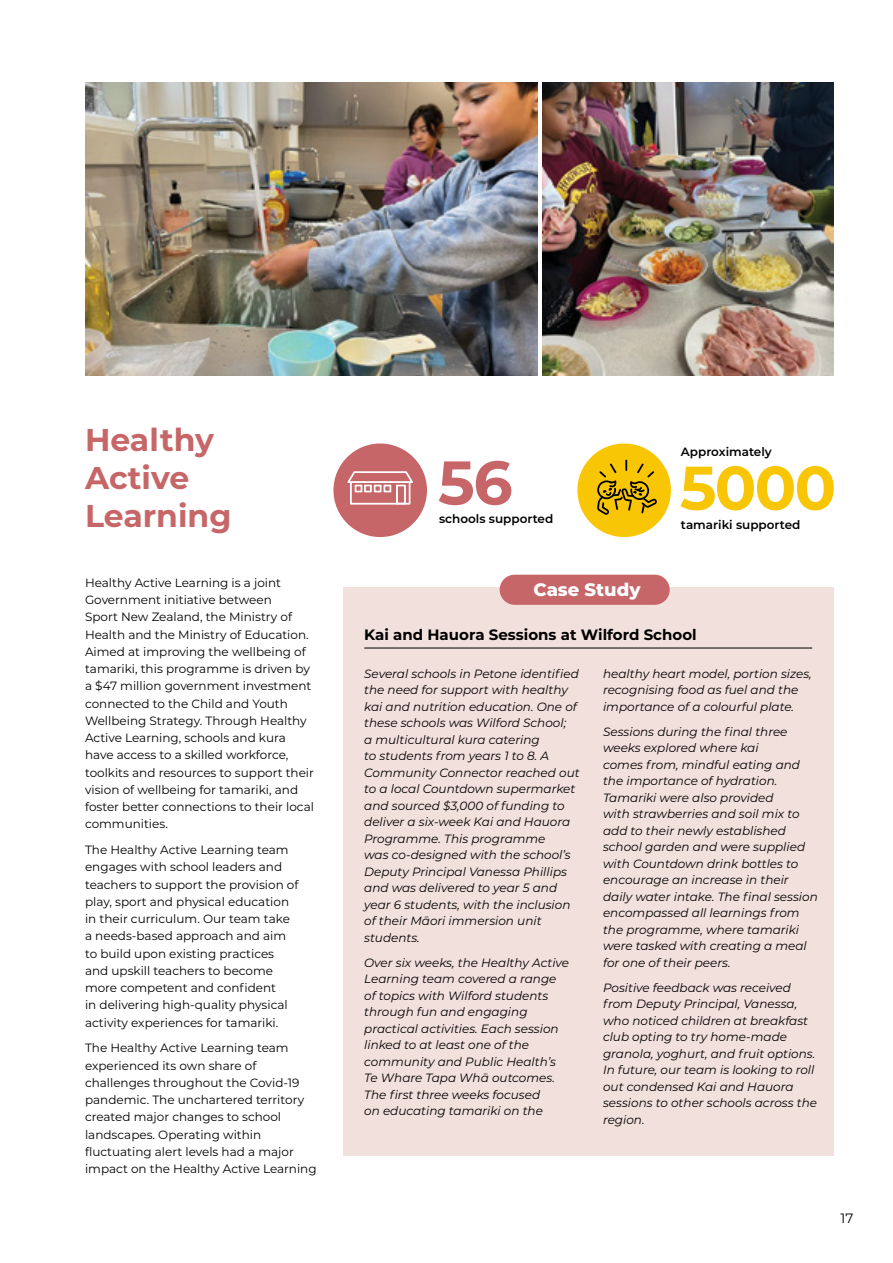
<style>
.page{position:relative;width:893px;height:1263px;background:#fff}
.page>*{position:absolute;margin:0;border:0;box-sizing:border-box;transform-origin:0 0}
.Body_Sub_Heading{font:700 61.5px "Montserrat";color:#f9c606}
.Header_Thin{font:700 61.5px "Montserrat";color:#c76668}
.t1{font:700 31.5px/37.8px "Montserrat";color:#c76668}
.t2{font:800 18px "Montserrat";color:#fff}
.t3{font:700 15px "Montserrat";color:#000}
.t4{font:13.5px "Montserrat";color:#000}
.Body_copy{font:italic 12px/16.5px "Montserrat";color:#000}
.Body_copy-2{font:12px/17.2px "Montserrat";color:#000}
.Infographic_copy{font:600 12px "Montserrat";color:#000}
</style>
<div class="page">
<img style="left:85px;top:82px;width:452px;height:294px">
<img style="left:543px;top:82px;width:290px;height:294px">
<div style="left:343px;top:587px;width:490px;height:569px;background:#f2e0dc"></div>
<div style="left:500px;top:575px;width:170px;height:30px;background:#c76668;border-radius:15px"></div>
<hr style="left:364px;top:648px;width:448px;height:1px;background:#000">
<div style="left:333px;top:443px;width:94px;height:94px;background:#c76668;border-radius:50%"></div>
<div style="left:577px;top:443px;width:94px;height:94px;background:#f9c606;border-radius:50%"></div>
<svg style="left:347px;top:471px;width:66px;height:34px"></svg>
<svg style="left:597px;top:460px;width:60px;height:55px"></svg>
<h1 class="t1" style="left:85px;top:420px;width:148px">Healthy<br>Active<br>Learning</h1>
<p class="Body_copy-2" style="left:85px;top:574px;width:230px">Healthy Active Learning is a joint Government initiative between<br>Sport New Zealand, the Ministry of Health and the Ministry of Education.<br>Aimed at improving the wellbeing of tamariki, this programme is driven by a $47 million government investment connected to the Child and Youth Wellbeing Strategy. Through Healthy Active Learning, schools and kura have access to a skilled workforce, toolkits and resources to support their vision of wellbeing for tamariki, and foster better connections to their local communities.</p>
<p class="Body_copy-2" style="left:85px;top:841px;width:215px">The Healthy Active Learning team engages with school leaders and teachers to support the provision of play, sport and physical education in their curriculum. Our team take a needs-based approach and aim to build upon existing practices and upskill teachers to become more competent and confident<br>in delivering high-quality physical activity experiences for tamariki.</p>
<p class="Body_copy-2" style="left:85px;top:1039px;width:233px">The Healthy Active Learning team experienced its own share of challenges throughout the Covid-19 pandemic. The unchartered territory created major changes to school landscapes. Operating within fluctuating alert levels had a major impact on the Healthy Active Learning</p>
<p class="Infographic_copy" style="left:681px;top:443px;width:92px">Approximately</p>
<p class="Body_Sub_Heading" style="left:680px;top:443px;width:158px">5000</p>
<p class="Header_Thin" style="left:438px;top:438px;width:76px">56</p>
<p class="Infographic_copy" style="left:439px;top:510px;width:116px">schools supported</p>
<p class="Infographic_copy" style="left:681px;top:516px;width:121px">tamariki supported</p>
<p class="t2" style="left:533px;top:576px;width:109px">Case Study</p>
<p class="t3" style="left:364px;top:623px;width:334px">Kai and Hauora Sessions at Wilford School</p>
<p class="Body_copy" style="left:364px;top:665px;width:217px">Several schools in Petone identified the need for support with healthy kai and nutrition education. One of these schools was Wilford School;<br>a multicultural kura catering<br>to students from years 1 to 8. A<br>Community Connector reached out to a local Countdown supermarket and sourced $3,000 of funding to deliver a six-week Kai and Hauora<br>Programme. This programme<br>was co-designed with the school’s<br>Deputy Principal Vanessa Phillips and was delivered to year 5 and year 6 students, with the inclusion of their Māori immersion unit students.</p>
<p class="Body_copy" style="left:364px;top:954px;width:206px">Over six weeks, the Healthy Active<br>Learning team covered a range of topics with Wilford students through fun and engaging practical activities. Each session linked to at least one of the community and Public Health’s<br>Te Whare Tapa Whā outcomes.<br>The first three weeks focused<br>on educating tamariki on the</p>
<p class="Body_copy" style="left:603px;top:665px;width:210px">healthy heart model, portion sizes, recognising food as fuel and the importance of a colourful plate.</p>
<p class="Body_copy" style="left:603px;top:723px;width:216px">Sessions during the final three weeks explored where kai<br>comes from, mindful eating and the importance of hydration.<br>Tamariki were also provided<br>with strawberries and soil mix to add to their newly established school garden and were supplied with Countdown drink bottles to encourage an increase in their daily water intake. The final session encompassed all learnings from the programme, where tamariki were tasked with creating a meal for one of their peers.</p>
<p class="Body_copy" style="left:603px;top:979px;width:215px">Positive feedback was received from Deputy Principal, Vanessa, who noticed children at breakfast club opting to try home-made granola, yoghurt, and fruit options.<br>In future, our team is looking to roll out condensed Kai and Hauora sessions to other schools across the region.</p>
<p class="t4" style="left:840px;top:1209px;width:14px">17</p>
</div>
